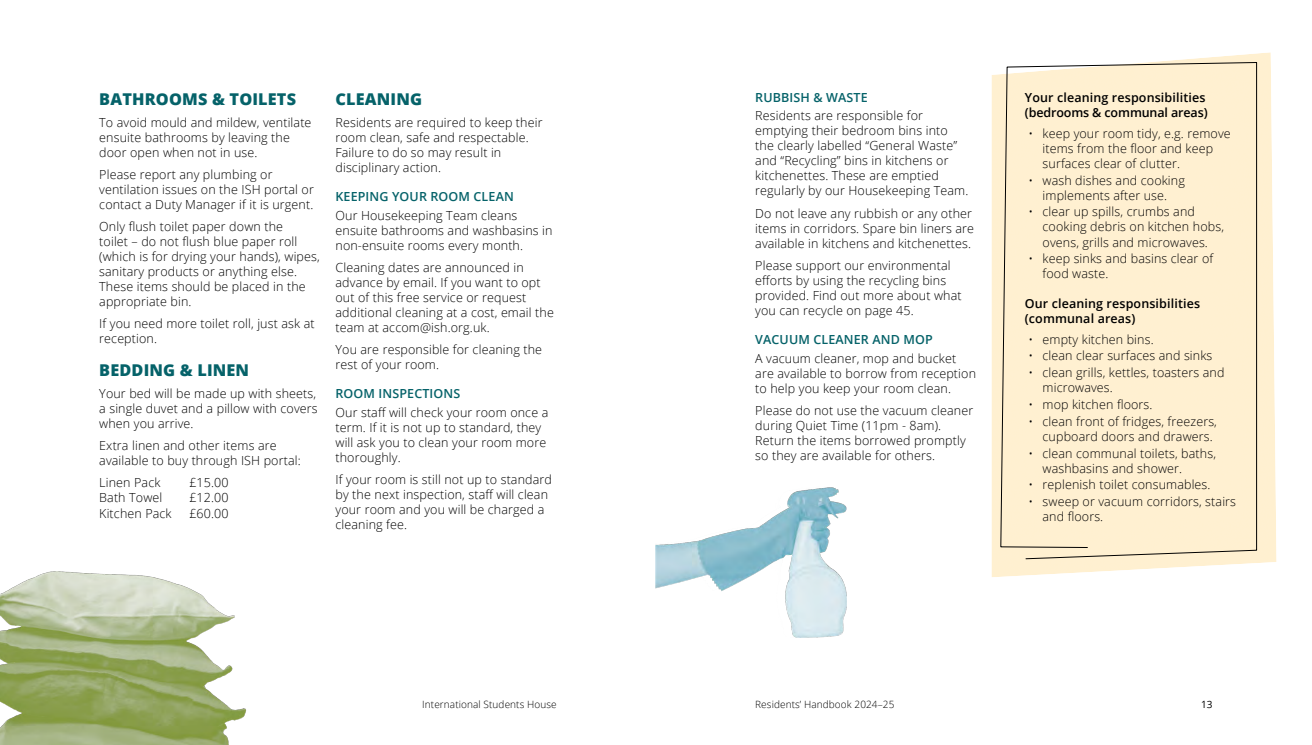
<style>
.page{position:relative;width:1312px;height:745px;background:#fff}
.page>*{position:absolute;margin:0;border:0;box-sizing:border-box;transform-origin:0 0}
.t1{font:800 16.25px "Open Sans";letter-spacing:.01em;color:#056269}
.t2{font:300 12.5px/15px "Open Sans";letter-spacing:.01em;color:#000}
.t3{font:600 12.5px/15px "Open Sans";letter-spacing:.01em;color:#000}
.t4{font:600 12.5px "Open Sans";letter-spacing:.01em;color:#056269}
.t5{font:300 10px "Open Sans";letter-spacing:.01em;color:#000}
.t6{font:10px "Open Sans";color:#000}
</style>
<div class="page">
<img style="left:0;top:571px;width:246px;height:173px">
<div style="left:978px;top:43px;width:308px;height:535px;background:#fff;opacity:.05"></div>
<div style="left:999px;top:62px;width:257px;height:497px;background:#fff0d1"></div>
<img style="left:656px;top:487px;width:190px;height:150px">
<h1 class="t1" style="left:99px;top:86px;width:198px">BATHROOMS &amp; TOILETS</h1>
<p class="t2" style="left:99px;top:114px;width:214px">To avoid mould and mildew, ventilate ensuite bathrooms by leaving the door open when not in use.</p>
<p class="t2" style="left:99px;top:166px;width:216px">Please report any plumbing or ventilation issues on the ISH portal or contact a Duty Manager if it is urgent.</p>
<p class="t2" style="left:99px;top:218px;width:222px">Only flush toilet paper down the<br>toilet – do not flush blue paper roll (which is for drying your hands), wipes, sanitary products or anything else.<br>These items should be placed in the appropriate bin.</p>
<p class="t2" style="left:99px;top:316px;width:217px">If you need more toilet roll, just ask at reception.</p>
<h1 class="t1" style="left:99px;top:357px;width:151px">BEDDING &amp; LINEN</h1>
<p class="t2" style="left:99px;top:385px;width:220px">Your bed will be made up with sheets, a single duvet and a pillow with covers when you arrive.</p>
<p class="t2" style="left:99px;top:437px;width:203px">Extra linen and other items are available to buy through ISH portal:</p>
<p class="t2" style="left:99px;top:475px;width:63px">Linen Pack</p>
<p class="t2" style="left:189px;top:475px;width:41px">£15.00</p>
<p class="t2" style="left:99px;top:490px;width:64px">Bath Towel</p>
<p class="t2" style="left:189px;top:490px;width:41px">£12.00</p>
<p class="t2" style="left:99px;top:505px;width:74px">Kitchen Pack</p>
<p class="t2" style="left:189px;top:505px;width:41px">£60.00</p>
<h1 class="t1" style="left:335px;top:86px;width:88px">CLEANING</h1>
<p class="t2" style="left:335px;top:114px;width:208px">Residents are required to keep their room clean, safe and respectable.<br>Failure to do so may result in disciplinary action.</p>
<p class="t4" style="left:335px;top:188px;width:180px">KEEPING YOUR ROOM CLEAN</p>
<p class="t2" style="left:335px;top:207px;width:218px">Our Housekeeping Team cleans ensuite bathrooms and washbasins in non-ensuite rooms every month.</p>
<p class="t2" style="left:335px;top:259px;width:220px">Cleaning dates are announced in advance by email. If you want to opt out of this free service or request additional cleaning at a cost, email the team at accom@ish.org.uk.</p>
<p class="t2" style="left:335px;top:341px;width:208px">You are responsible for cleaning the rest of your room.</p>
<p class="t4" style="left:335px;top:385px;width:126px">ROOM INSPECTIONS</p>
<p class="t2" style="left:335px;top:404px;width:214px">Our staff will check your room once a term. If it is not up to standard, they will ask you to clean your room more thoroughly.</p>
<p class="t2" style="left:335px;top:471px;width:218px">If your room is still not up to standard by the next inspection, staff will clean your room and you will be charged a cleaning fee.</p>
<p class="t4" style="left:755px;top:89px;width:114px">RUBBISH &amp; WASTE</p>
<p class="t2" style="left:755px;top:108px;width:214px">Residents are responsible for emptying their bedroom bins into the clearly labelled “General Waste” and “Recycling” bins in kitchens or kitchenettes. These are emptied regularly by our Housekeeping Team.</p>
<p class="t2" style="left:755px;top:205px;width:220px">Do not leave any rubbish or any other items in corridors. Spare bin liners are available in kitchens and kitchenettes.</p>
<p class="t2" style="left:755px;top:257px;width:208px">Please support our environmental efforts by using the recycling bins provided. Find out more about what you can recycle on page 45.</p>
<p class="t4" style="left:755px;top:330px;width:179px">VACUUM CLEANER AND MOP</p>
<p class="t2" style="left:755px;top:350px;width:222px">A vacuum cleaner, mop and bucket are available to borrow from reception to help you keep your room clean.</p>
<p class="t2" style="left:755px;top:402px;width:219px">Please do not use the vacuum cleaner during Quiet Time (11pm - 8am).<br>Return the items borrowed promptly so they are available for others.</p>
<p class="t3" style="left:1024px;top:89px;width:184px">Your cleaning responsibilities (bedrooms &amp; communal areas)</p>
<p class="t2" style="left:1042px;top:125px;width:190px;text-indent:-14px">• keep your room tidy, e.g. remove items from the floor and keep surfaces clear of clutter.</p>
<p class="t2" style="left:1028px;top:172px;width:158px;text-align:center">• wash dishes and cooking implements after use.</p>
<p class="t2" style="left:1042px;top:204px;width:183px;text-indent:-14px">• clear up spills, crumbs and cooking debris on kitchen hobs, ovens, grills and microwaves.</p>
<p class="t2" style="left:1042px;top:251px;width:172px;text-indent:-14px">• keep sinks and basins clear of food waste.</p>
<p class="t3" style="left:1024px;top:295px;width:177px">Our cleaning responsibilities (communal areas)</p>
<p class="t2" style="left:1028px;top:331px;width:127px">• empty kitchen bins.</p>
<p class="t2" style="left:1028px;top:348px;width:185px">• clean clear surfaces and sinks</p>
<p class="t2" style="left:1042px;top:364px;width:183px;text-indent:-14px">• clean grills, kettles, toasters and microwaves.</p>
<p class="t2" style="left:1028px;top:396px;width:126px">• mop kitchen floors.</p>
<p class="t2" style="left:1042px;top:413px;width:176px;text-indent:-14px">• clean front of fridges, freezers, cupboard doors and drawers.</p>
<p class="t2" style="left:1042px;top:445px;width:175px;text-indent:-14px">• clean communal toilets, baths, washbasins and shower.</p>
<p class="t2" style="left:1028px;top:476px;width:184px">• replenish toilet consumables.</p>
<p class="t2" style="left:1042px;top:493px;width:195px;text-indent:-14px">• sweep or vacuum corridors, stairs and floors.</p>
<p class="t5" style="left:422px;top:697px;width:136px">International Students House</p>
<p class="t5" style="left:755px;top:697px;width:141px">Residents’ Handbook 2024–25</p>
<p class="t6" style="left:1200px;top:697px;width:13px">13</p>
</div>
